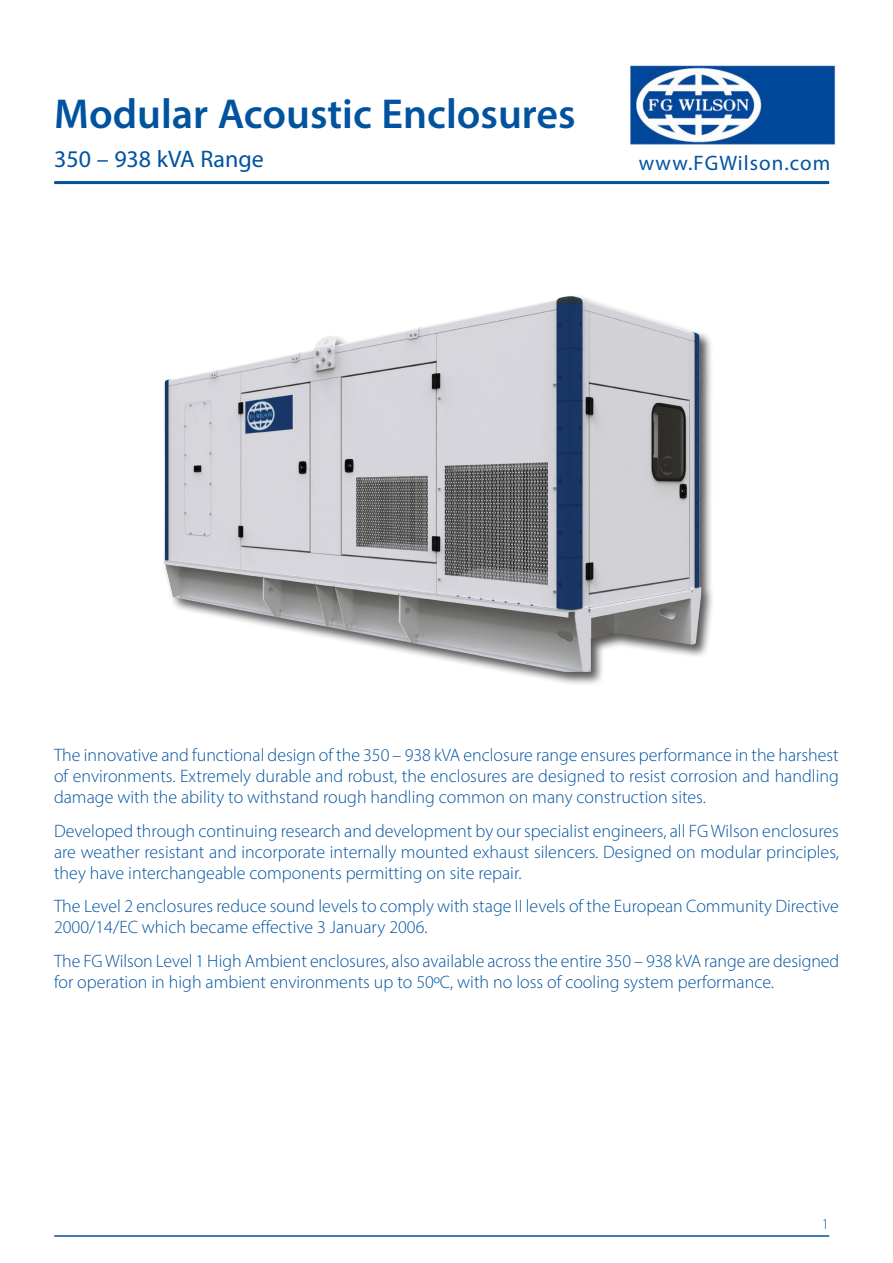
<style>
.page{position:relative;width:893px;height:1263px;background:#fff}
.page>*{position:absolute;margin:0;border:0;box-sizing:border-box;transform-origin:0 0}
.t1{font:600 42px "Myriad Pro";color:#0153a0}
.t2{font:24px "Myriad Pro";color:#0153a0}
.t3{font:21px "Myriad Pro";letter-spacing:.05em;color:#0153a0}
._3__Body_Text{font:300 18px/21px "Myriad Pro";color:#0153a0;text-align:justify}
.t4{font:300 15px "Myriad Pro";color:#0153a0}
</style>
<div class="page">
<img style="left:630px;top:65px;width:207px;height:80px">
<hr style="left:54px;top:181px;width:775px;height:3px;background:#0153a0">
<hr style="left:54px;top:1235px;width:775px;height:2px;background:#0153a0">
<div style="left:161px;top:294px;width:554px;height:392px;background:#231f20;opacity:.75"></div>
<img style="left:163px;top:296px;width:538px;height:376px">
<h1 class="t1" style="left:54px;top:87px;width:523px">Modular Acoustic Enclosures</h1>
<h2 class="t2" style="left:54px;top:144px;width:211px">350 – 938 kVA Range</h2>
<p class="t3" style="left:639px;top:149px;width:193px">www.FGWilson.com</p>
<p class="_3__Body_Text" style="left:54px;top:744px;width:786px">The innovative and functional design of the 350 – 938 kVA enclosure range ensures performance in the harshest of environments. Extremely durable and robust, the enclosures are designed to resist corrosion and handling damage with the ability to withstand rough handling common on many construction sites.</p>
<p class="_3__Body_Text" style="left:54px;top:820px;width:786px">Developed through continuing research and development by our specialist engineers, all FG Wilson enclosures are weather resistant and incorporate internally mounted exhaust silencers. Designed on modular principles, they have interchangeable components permitting on site repair.</p>
<p class="_3__Body_Text" style="left:54px;top:896px;width:786px">The Level 2 enclosures reduce sound levels to comply with stage II levels of the European Community Directive<br>2000/14/EC which became effective 3 January 2006.</p>
<p class="_3__Body_Text" style="left:54px;top:950px;width:787px">The FG Wilson Level 1 High Ambient enclosures, also available across the entire 350 – 938 kVA range are designed for operation in high ambient environments up to 50ºC, with no loss of cooling system performance.</p>
<p class="t4" style="left:822px;top:1214px;width:9px">1</p>
</div>
